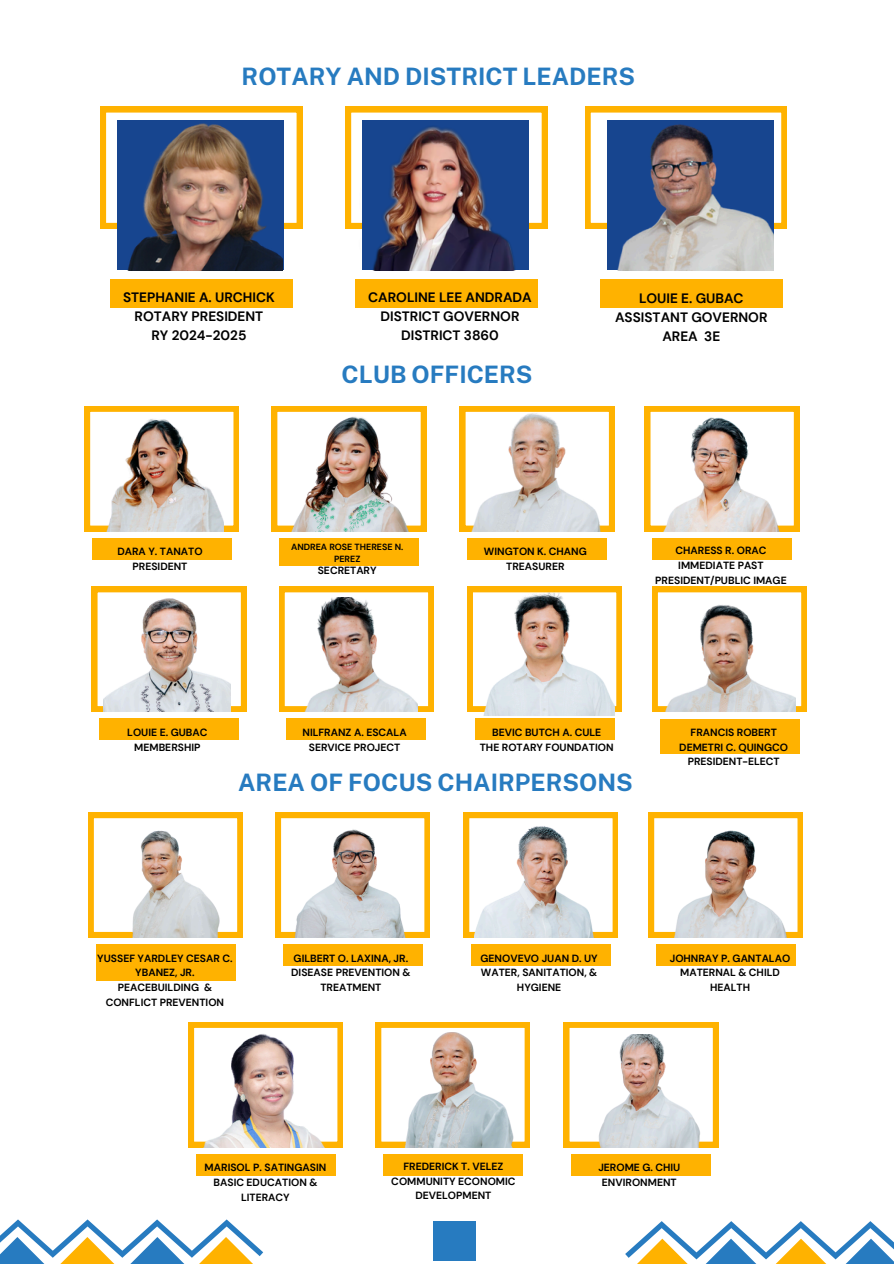
<style>
.page{position:relative;width:894px;height:1264px;background:#fff}
.page>*{position:absolute;margin:0;border:0;box-sizing:border-box;transform-origin:0 0}
.t1{font:700 24px "Public Sans";color:#277bc0}
.t2{font:700 13.65px/19px "DM Sans";color:#000;text-align:center}
.t3{font:700 10.35px/14.5px "DM Sans";color:#000;text-align:center}
.t4{font:700 8.85px/11.9px "DM Sans";color:#000;text-align:center}
</style>
<div class="page">
<div style="left:432px;top:1221px;width:43px;height:39px;background:#277bc0"></div>
<svg style="left:625px;top:1221px;width:268px;height:42px"></svg>
<svg style="left:0;top:1219px;width:263px;height:44px"></svg>
<svg style="left:100px;top:107px;width:202px;height:121px"></svg>
<div style="left:110px;top:279px;width:182px;height:28px;background:#ffb200"></div>
<svg style="left:345px;top:107px;width:202px;height:121px"></svg>
<div style="left:362px;top:120px;width:167px;height:150px;background:#17458f"></div>
<img style="left:355px;top:120px;width:160px;height:150px">
<div style="left:355px;top:279px;width:182px;height:28px;background:#ffb200"></div>
<svg style="left:585px;top:107px;width:201px;height:121px"></svg>
<div style="left:600px;top:279px;width:182px;height:28px;background:#ffb200"></div>
<img style="left:116px;top:120px;width:166px;height:150px">
<img style="left:606px;top:120px;width:167px;height:150px">
<svg style="left:84px;top:406px;width:155px;height:125px"></svg>
<div style="left:92px;top:538px;width:140px;height:21px;background:#ffb200"></div>
<img style="left:96px;top:416px;width:127px;height:115px">
<svg style="left:272px;top:406px;width:154px;height:125px"></svg>
<div style="left:279px;top:538px;width:140px;height:28px;background:#ffb200"></div>
<img style="left:283px;top:416px;width:127px;height:115px">
<svg style="left:460px;top:406px;width:154px;height:125px"></svg>
<div style="left:467px;top:538px;width:140px;height:21px;background:#ffb200"></div>
<img style="left:470px;top:406px;width:141px;height:125px">
<svg style="left:644px;top:406px;width:154px;height:125px"></svg>
<div style="left:652px;top:538px;width:139px;height:21px;background:#ffb200"></div>
<img style="left:655px;top:406px;width:140px;height:125px">
<svg style="left:92px;top:586px;width:154px;height:125px"></svg>
<div style="left:99px;top:718px;width:140px;height:22px;background:#ffb200"></div>
<img style="left:103px;top:597px;width:128px;height:115px">
<svg style="left:279px;top:586px;width:154px;height:125px"></svg>
<div style="left:286px;top:718px;width:140px;height:22px;background:#ffb200"></div>
<img style="left:290px;top:597px;width:128px;height:115px">
<svg style="left:467px;top:586px;width:154px;height:125px"></svg>
<div style="left:474px;top:718px;width:140px;height:22px;background:#ffb200"></div>
<img style="left:474px;top:586px;width:140px;height:129px">
<svg style="left:652px;top:586px;width:154px;height:125px"></svg>
<div style="left:659px;top:718px;width:140px;height:35px;background:#ffb200"></div>
<img style="left:662px;top:600px;width:133px;height:111px">
<svg style="left:88px;top:812px;width:154px;height:125px"></svg>
<div style="left:96px;top:944px;width:139px;height:36px;background:#ffb200"></div>
<img style="left:100px;top:822px;width:127px;height:115px">
<svg style="left:275px;top:812px;width:154px;height:125px"></svg>
<div style="left:283px;top:944px;width:139px;height:22px;background:#ffb200"></div>
<img style="left:287px;top:822px;width:127px;height:115px">
<svg style="left:463px;top:812px;width:154px;height:125px"></svg>
<div style="left:471px;top:944px;width:139px;height:22px;background:#ffb200"></div>
<img style="left:474px;top:822px;width:130px;height:115px">
<svg style="left:648px;top:812px;width:154px;height:125px"></svg>
<div style="left:655px;top:944px;width:140px;height:22px;background:#ffb200"></div>
<img style="left:658px;top:822px;width:133px;height:115px">
<svg style="left:188px;top:1022px;width:154px;height:125px;background:#ffbe29"></svg>
<div style="left:196px;top:1154px;width:139px;height:21px;background:#ffb200"></div>
<svg style="left:375px;top:1022px;width:154px;height:125px"></svg>
<div style="left:383px;top:1154px;width:139px;height:21px;background:#ffb200"></div>
<img style="left:387px;top:1032px;width:127px;height:115px">
<svg style="left:563px;top:1022px;width:155px;height:125px"></svg>
<div style="left:571px;top:1154px;width:140px;height:21px;background:#ffb200"></div>
<img style="left:577px;top:1034px;width:125px;height:113px">
<img style="left:195px;top:1022px;width:141px;height:125px">
<h2 class="t1" style="left:241px;top:62px;width:395px">ROTARY AND DISTRICT LEADERS</h2>
<p class="t2" style="left:123px;top:287px;width:153px">STEPHANIE A. URCHICK<br>ROTARY PRESIDENT<br>RY 2024-2025</p>
<p class="t2" style="left:615px;top:289px;width:154px">LOUIE E. GUBAC<br>ASSISTANT GOVERNOR<br>AREA 3E</p>
<p class="t2" style="left:368px;top:287px;width:165px">CAROLINE LEE ANDRADA<br>DISTRICT GOVERNOR<br>DISTRICT 3860</p>
<h1 class="t1" style="left:341px;top:360px;width:192px">CLUB OFFICERS</h1>
<h2 class="t3" style="left:117px;top:544px;width:87px">DARA Y. TANATO<br>PRESIDENT</h2>
<h1 class="t4" style="left:291px;top:540px;width:113px">ANDREA ROSE THERESE N.<br>PEREZ</h1>
<p class="t3" style="left:317px;top:563px;width:60px">SECRETARY</p>
<p class="t3" style="left:484px;top:544px;width:104px">WINGTON K. CHANG<br>TREASURER</p>
<p class="t3" style="left:655px;top:543px;width:133px">CHARESS R. ORAC<br>IMMEDIATE PAST<br>PRESIDENT/PUBLIC IMAGE</p>
<p class="t3" style="left:127px;top:725px;width:82px">LOUIE E. GUBAC<br>MEMBERSHIP</p>
<h3 class="t3" style="left:302px;top:725px;width:106px">NILFRANZ A. ESCALA<br>SERVICE PROJECT</h3>
<p class="t3" style="left:479px;top:725px;width:135px">BEVIC BUTCH A. CULE<br>THE ROTARY FOUNDATION</p>
<p class="t3" style="left:679px;top:725px;width:110px">FRANCIS ROBERT<br>DEMETRI C. QUINGCO<br>PRESIDENT-ELECT</p>
<h2 class="t1" style="left:238px;top:768px;width:396px">AREA OF FOCUS CHAIRPERSONS</h2>
<p class="t3" style="left:97px;top:950px;width:137px">YUSSEF YARDLEY CESAR C.<br>YBANEZ, JR.<br>PEACEBUILDING &amp;<br>CONFLICT PREVENTION</p>
<p class="t3" style="left:291px;top:950px;width:121px">GILBERT O. LAXINA, JR.<br>DISEASE PREVENTION &amp;<br>TREATMENT</p>
<h3 class="t3" style="left:480px;top:950px;width:119px">GENOVEVO JUAN D. UY<br>WATER, SANITATION, &amp;<br>HYGIENE</h3>
<p class="t3" style="left:669px;top:950px;width:122px">JOHNRAY P. GANTALAO<br>MATERNAL &amp; CHILD<br>HEALTH</p>
<h3 class="t3" style="left:204px;top:1160px;width:123px">MARISOL P. SATINGASIN<br>BASIC EDUCATION &amp;<br>LITERACY</h3>
<p class="t3" style="left:391px;top:1159px;width:126px">FREDERICK T. VELEZ<br>COMMUNITY ECONOMIC<br>DEVELOPMENT</p>
<h3 class="t3" style="left:598px;top:1160px;width:83px">JEROME G. CHIU<br>ENVIRONMENT</h3>
</div>
